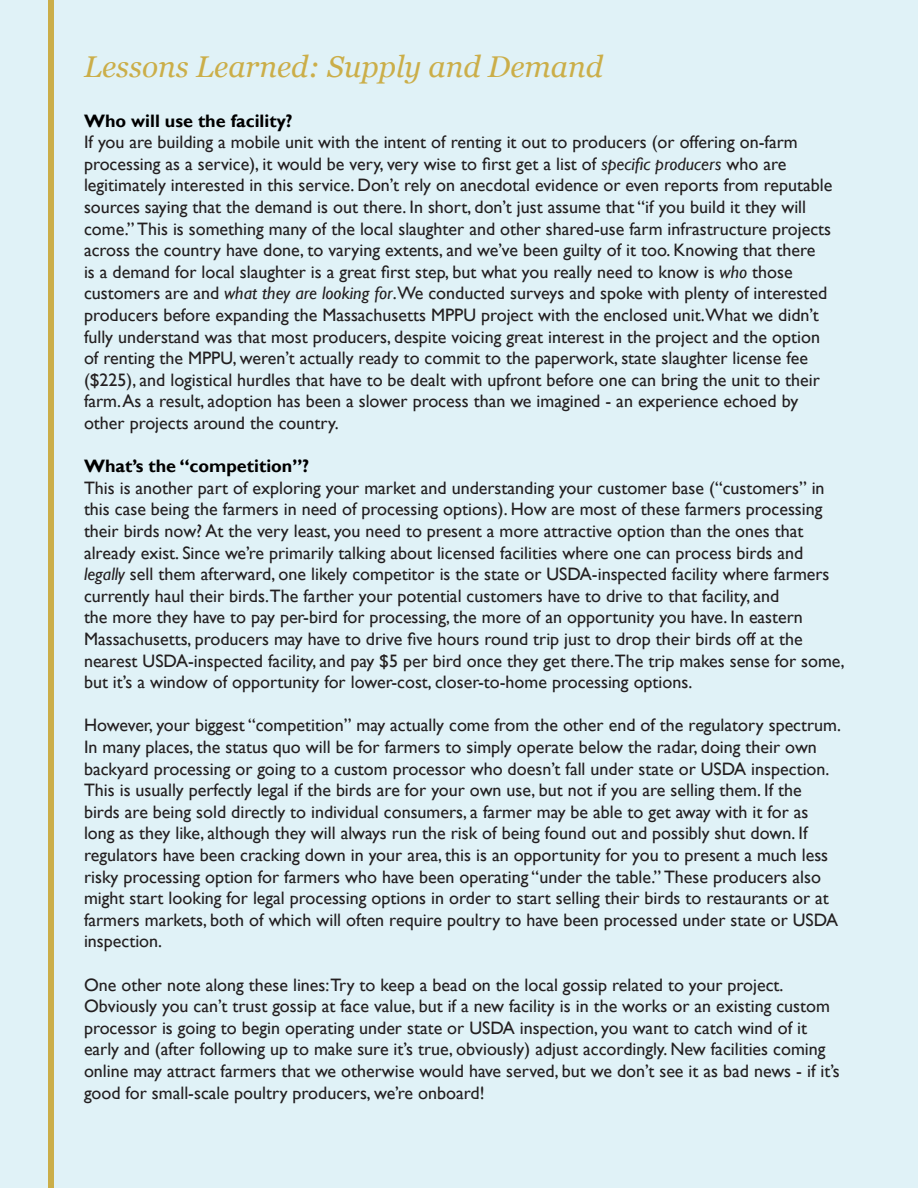
<style>
.page{position:relative;width:918px;height:1188px;background:#e0f2f7}
.page>*{position:absolute;margin:0;border:0;box-sizing:border-box;transform-origin:0 0}
.t1{font:italic 30px "Georgia";color:#cbae49}
.t2{font:18px/21.6px "Gill Sans";color:#231f20}
.t3{font:700 18px "Gill Sans";color:#000}
.s1{font-style:italic}
</style>
<div class="page">
<div style="left:48px;top:0;width:6px;height:1188px;background:#cbae49"></div>
<h1 class="t1" style="left:84px;top:47px;width:521px">Lessons Learned: Supply and Demand</h1>
<p class="t3" style="left:84px;top:110px;width:210px">Who will use the facility?</p>
<p class="t2" style="left:84px;top:132px;width:750px">If you are building a mobile unit with the intent of renting it out to producers (or offering on-farm processing as a service), it would be very, very wise to first get a list of <span class="s1">specific producers</span> who are legitimately interested in this service. Don’t rely on anecdotal evidence or even reports from reputable sources saying that the demand is out there. In short, don’t just assume that “if you build it they will come.” This is something many of the local slaughter and other shared-use farm infrastructure projects across the country have done, to varying extents, and we’ve been guilty of it too. Knowing that there<br>is a demand for local slaughter is a great first step, but what you really need to know is <span class="s1">who</span> those customers are and <span class="s1">what they are looking for</span>.We conducted surveys and spoke with plenty of interested producers before expanding the Massachusetts MPPU project with the enclosed unit.What we didn’t fully understand was that most producers, despite voicing great interest in the project and the option of renting the MPPU, weren’t actually ready to commit to the paperwork, state slaughter license fee ($225), and logistical hurdles that have to be dealt with upfront before one can bring the unit to their farm. As a result, adoption has been a slower process than we imagined - an experience echoed by other projects around the country.</p>
<p class="t3" style="left:84px;top:455px;width:227px">What’s the “competition”?</p>
<p class="t2" style="left:84px;top:477px;width:762px">This is another part of exploring your market and understanding your customer base (“customers” in this case being the farmers in need of processing options). How are most of these farmers processing their birds now? At the very least, you need to present a more attractive option than the ones that already exist. Since we’re primarily talking about licensed facilities where one can process birds and <span class="s1">legally</span> sell them afterward, one likely competitor is the state or USDA-inspected facility where farmers currently haul their birds.The farther your potential customers have to drive to that facility, and<br>the more they have to pay per-bird for processing, the more of an opportunity you have. In eastern Massachusetts, producers may have to drive five hours round trip just to drop their birds off at the nearest USDA-inspected facility, and pay $5 per bird once they get there.The trip makes sense for some, but it’s a window of opportunity for lower-cost, closer-to-home processing options.</p>
<p class="t2" style="left:84px;top:715px;width:759px">However, your biggest “competition” may actually come from the other end of the regulatory spectrum.<br>In many places, the status quo will be for farmers to simply operate below the radar, doing their own backyard processing or going to a custom processor who doesn’t fall under state or USDA inspection.<br>This is usually perfectly legal if the birds are for your own use, but not if you are selling them. If the birds are being sold directly to individual consumers, a farmer may be able to get away with it for as long as they like, although they will always run the risk of being found out and possibly shut down. If regulators have been cracking down in your area, this is an opportunity for you to present a much less risky processing option for farmers who have been operating “under the table.” These producers also might start looking for legal processing options in order to start selling their birds to restaurants or at farmers markets, both of which will often require poultry to have been processed under state or USDA inspection.</p>
<p class="t2" style="left:84px;top:974px;width:757px">One other note along these lines:Try to keep a bead on the local gossip related to your project.<br>Obviously you can’t trust gossip at face value, but if a new facility is in the works or an existing custom processor is going to begin operating under state or USDA inspection, you want to catch wind of it early and (after following up to make sure it’s true, obviously) adjust accordingly. New facilities coming online may attract farmers that we otherwise would have served, but we don’t see it as bad news - if it’s good for small-scale poultry producers, we’re onboard!</p>
</div>
